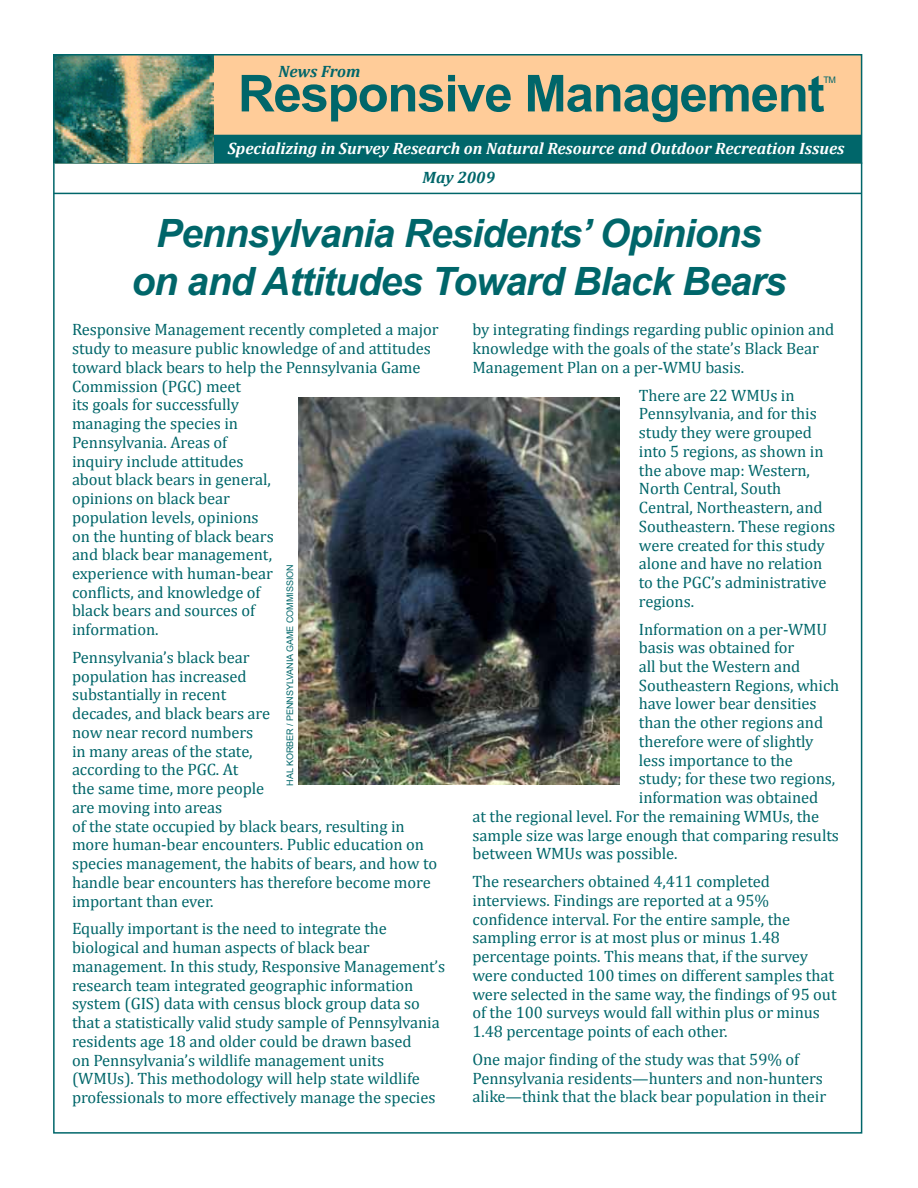
<style>
.page{position:relative;width:918px;height:1188px;background:#fff}
.page>*{position:absolute;margin:0;border:0;box-sizing:border-box;transform-origin:0 0}
.t1{font:700 51px "Arial";letter-spacing:-.025em;color:#00666a}
.t2{font:italic 700 39px/48px "Arial";letter-spacing:-.025em;color:#00666a;text-align:center}
.t3{font:16.5px/18.8px "Cambria";letter-spacing:-.005em;color:#00666a}
.t4{font:italic 700 16.5px "Cambria";color:#fff}
.t5{font:italic 700 16.5px "Cambria";color:#00666a}
.t6{font:9px "Arial";letter-spacing:-.005em;color:#00666a}
</style>
<div class="page">
<hr style="left:55px;top:162px;width:807px;height:2px;background:#00666a">
<div style="left:53px;top:54px;width:809px;height:109px;background:#fc9"></div>
<div style="left:53px;top:135px;width:809px;height:28px;background:#00666a"></div>
<img style="left:56px;top:57px;width:157px;height:106px">
<hr style="left:54px;top:193px;width:807px;height:1px;background:#00666a">
<img style="left:299px;top:397px;width:320px;height:387px">
<p class="t5" style="left:278px;top:61px;width:84px">News From</p>
<h1 class="t1" style="left:238px;top:60px;width:588px">Responsive Management</h1>
<p class="t6" style="left:823px;top:74px;width:14px">TM</p>
<p class="t4" style="left:228px;top:138px;width:618px">Specializing in Survey Research on Natural Resource and Outdoor Recreation Issues</p>
<p class="t5" style="left:423px;top:168px;width:74px">May 2009</p>
<h2 class="t2" style="left:131px;top:211px;width:657px">Pennsylvania Residents’ Opinions on and Attitudes Toward Black Bears</h2>
<p class="t3" style="left:472px;top:320px;width:363px">by integrating findings regarding public opinion and knowledge with the goals of the state’s Black Bear<br>Management Plan on a per-WMU basis.</p>
<p class="t3" style="left:639px;top:386px;width:198px">There are 22 WMUs in<br>Pennsylvania, and for this study they were grouped into 5 regions, as shown in the above map: Western,<br>North Central, South<br>Central, Northeastern, and<br>Southeastern. These regions were created for this study alone and have no relation to the PGC’s administrative regions.</p>
<p class="t3" style="left:639px;top:619px;width:190px">Information on a per-WMU</p>
<p class="t3" style="left:639px;top:638px;width:157px">basis was obtained for</p>
<p class="t3" style="left:639px;top:657px;width:163px">all but the Western and</p>
<p class="t3" style="left:639px;top:676px;width:202px">Southeastern Regions, which</p>
<p class="t3" style="left:639px;top:694px;width:179px">have lower bear densities</p>
<p class="t3" style="left:639px;top:713px;width:186px">than the other regions and</p>
<p class="t3" style="left:639px;top:732px;width:176px">therefore were of slightly</p>
<p class="t3" style="left:639px;top:751px;width:156px">less importance to the</p>
<p class="t3" style="left:639px;top:769px;width:198px">study; for these two regions,</p>
<p class="t3" style="left:639px;top:788px;width:181px">information was obtained</p>
<p class="t3" style="left:472px;top:807px;width:348px">at the regional level. For the remaining WMUs, the</p>
<p class="t3" style="left:472px;top:826px;width:368px">sample size was large enough that comparing results</p>
<p class="t3" style="left:472px;top:844px;width:207px">between WMUs was possible.</p>
<p class="t3" style="left:472px;top:872px;width:366px">The researchers obtained 4,411 completed interviews. Findings are reported at a 95% confidence interval. For the entire sample, the sampling error is at most plus or minus 1.48 percentage points. This means that, if the survey were conducted 100 times on different samples that were selected in the same way, the findings of 95 out of the 100 surveys would fall within plus or minus 1.48 percentage points of each other.</p>
<p class="t3" style="left:472px;top:1050px;width:355px">One major finding of the study was that 59% of<br>Pennsylvania residents—hunters and non-hunters alike—think that the black bear population in their</p>
<p class="t3" style="left:72px;top:320px;width:368px">Responsive Management recently completed a major study to measure public knowledge of and attitudes toward black bears to help the Pennsylvania Game<br>Commission (PGC) meet<br>its goals for successfully<br>managing the species in<br>Pennsylvania. Areas of<br>inquiry include attitudes<br>about black bears in general,<br>opinions on black bear<br>population levels, opinions<br>on the hunting of black bears<br>and black bear management,<br>experience with human-bear<br>conflicts, and knowledge of<br>black bears and sources of<br>information.</p>
<p class="t3" style="left:72px;top:648px;width:367px">Pennsylvania’s black bear<br>population has increased<br>substantially in recent<br>decades, and black bears are<br>now near record numbers<br>in many areas of the state,<br>according to the PGC. At<br>the same time, more people<br>are moving into areas<br>of the state occupied by black bears, resulting in more human-bear encounters. Public education on species management, the habits of bears, and how to handle bear encounters has therefore become more important than ever.</p>
<p class="t3" style="left:72px;top:919px;width:375px">Equally important is the need to integrate the biological and human aspects of black bear management. In this study, Responsive Management’s research team integrated geographic information system (GIS) data with census block group data so that a statistically valid study sample of Pennsylvania residents age 18 and older could be drawn based<br>on Pennsylvania’s wildlife management units (WMUs). This methodology will help state wildlife professionals to more effectively manage the species</p>
<p class="t6" style="left:284px;top:786px;width:223px;rotate:-90deg">HAL KORBER / PENNSYLVANIA GAME COMMISSION</p>
</div>
